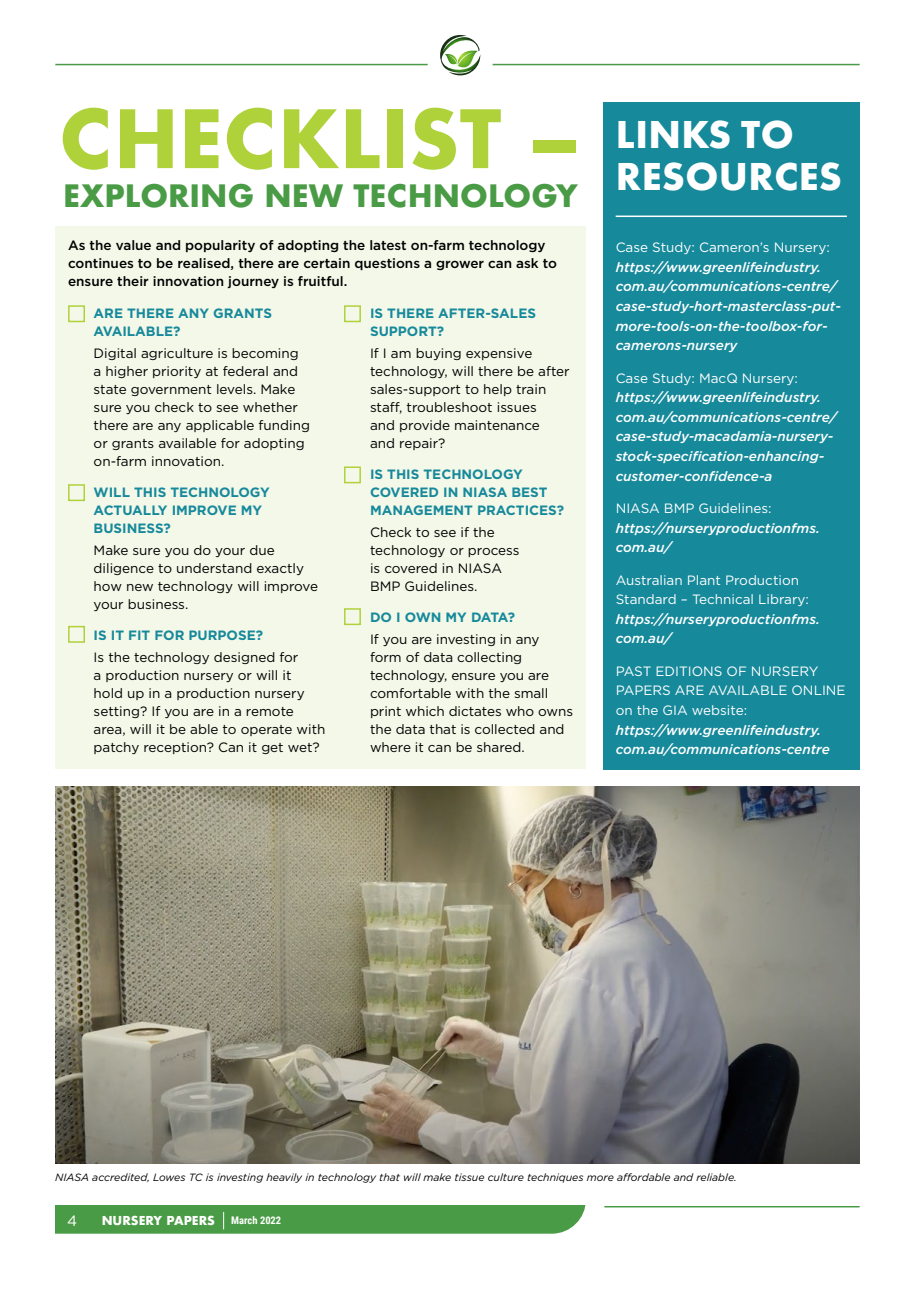
<style>
.page{position:relative;width:915px;height:1289px;background:#fff}
.page>*{position:absolute;margin:0;border:0;box-sizing:border-box;transform-origin:0 0}
.t1{font:700 78px "Futura";color:#afd23b}
.t2{font:700 40.5px/42.2px "Futura PT";letter-spacing:.01em;color:#fff}
.t3{font:700 30px "Futura";color:#4a9b45}
.t4{font:15px "Gotham";color:#fff}
.t5{font:13.5px/18px "Gotham";color:#000}
.t6{font:italic 500 13.5px/19.6px "Gotham";color:#fff}
.t7{font:13.5px/19.6px "Gotham";color:#fff}
.t8{font:700 13.5px/18px "Gotham";color:#16899b}
.t9{font:500 13.5px/18px "Gotham";color:#000}
.t10{font:700 13.5px "Gotham";letter-spacing:-.04em;color:#16899b}
.t11{font:700 12px "Futura";color:#fff}
.t12{font:italic 10.5px "Gotham";color:#000}
.t13{font:700 10.5px "Roboto Condensed";color:#fff}
.s1{font-size:79.5px}
</style>
<div class="page">
<hr style="left:492px;top:64px;width:367px;height:1px;background:#4a9b45">
<hr style="left:55px;top:64px;width:372px;height:1px;background:#4a9b45">
<svg style="left:440px;top:35px;width:40px;height:40px"></svg>
<div style="left:55px;top:227px;width:530px;height:542px;background:#f4f8e9"></div>
<hr style="left:604px;top:1205px;width:255px;height:2px;background:#4a9b45">
<div style="left:602px;top:102px;width:257px;height:667px;background:#16899b"></div>
<hr style="left:615px;top:215px;width:231px;height:2px;background:#fff">
<div style="left:55px;top:1205px;width:530px;height:28px;background:#4a9b45"></div>
<img style="left:55px;top:786px;width:804px;height:377px">
<div style="left:68px;top:305px;width:17px;height:17px;border:1px solid #afd23b"></div>
<div style="left:68px;top:484px;width:17px;height:17px;border:1px solid #afd23b"></div>
<div style="left:344px;top:305px;width:17px;height:17px;border:1px solid #afd23b"></div>
<div style="left:344px;top:466px;width:17px;height:17px;border:1px solid #afd23b"></div>
<div style="left:344px;top:608px;width:17px;height:17px;border:1px solid #afd23b"></div>
<div style="left:68px;top:626px;width:17px;height:16px;border:1px solid #afd23b"></div>
<h1 class="t1" style="left:59px;top:82px;width:524px">CHECKLIST <span class="s1">–</span></h1>
<h3 class="t3" style="left:63px;top:174px;width:516px">EXPLORING NEW TECHNOLOGY</h3>
<p class="t9" style="left:68px;top:236px;width:490px">As the value and popularity of adopting the latest on-farm technology continues to be realised, there are certain questions a grower can ask to ensure their innovation journey is fruitful.</p>
<p class="t8" style="left:94px;top:304px;width:180px">ARE THERE ANY GRANTS<br>AVAILABLE?</p>
<p class="t5" style="left:94px;top:344px;width:218px">Digital agriculture is becoming<br>a higher priority at federal and state government levels. Make sure you check to see whether there are any applicable funding or grants available for adopting on-farm innovation.</p>
<p class="t8" style="left:94px;top:483px;width:177px">WILL THIS TECHNOLOGY<br>ACTUALLY IMPROVE MY<br>BUSINESS?</p>
<p class="t5" style="left:94px;top:541px;width:226px">Make sure you do your due diligence to understand exactly how new technology will improve your business.</p>
<p class="t8" style="left:94px;top:626px;width:171px">IS IT FIT FOR PURPOSE?</p>
<p class="t5" style="left:94px;top:648px;width:233px">Is the technology designed for<br>a production nursery or will it<br>hold up in a production nursery setting? If you are in a remote area, will it be able to operate with patchy reception? Can it get wet?</p>
<p class="t8" style="left:370px;top:304px;width:167px">IS THERE AFTER-SALES<br>SUPPORT?</p>
<p class="t5" style="left:370px;top:344px;width:201px">If I am buying expensive technology, will there be after sales-support to help train staff, troubleshoot issues<br>and provide maintenance<br>and repair?</p>
<p class="t8" style="left:370px;top:465px;width:195px">IS THIS TECHNOLOGY<br>COVERED IN NIASA BEST<br>MANAGEMENT PRACTICES?</p>
<p class="t5" style="left:370px;top:523px;width:151px">Check to see if the technology or process is covered in NIASA<br>BMP Guidelines.</p>
<p class="t10" style="left:370px;top:608px;width:146px">DO I OWN MY DATA?</p>
<p class="t5" style="left:370px;top:630px;width:204px">If you are investing in any form of data collecting technology, ensure you are comfortable with the small print which dictates who owns the data that is collected and where it can be shared.</p>
<h2 class="t2" style="left:615px;top:112px;width:227px">LINKS TO<br>RESOURCES</h2>
<p class="t7" style="left:615px;top:237px;width:215px">Case Study: Cameron’s Nursery:</p>
<p class="t6" style="left:615px;top:257px;width:227px">https://www.greenlifeindustry. com.au/communications-centre/ case-study-hort-masterclass-put&shy;more-tools-on-the-toolbox-for&shy;camerons-nursery</p>
<p class="t7" style="left:615px;top:368px;width:184px">Case Study: MacQ Nursery:</p>
<p class="t6" style="left:615px;top:387px;width:223px">https://www.greenlifeindustry. com.au/communications-centre/ case-study-macadamia-nursery&shy;stock-specification-enhancing&shy;customer-confidence-a</p>
<p class="t7" style="left:615px;top:498px;width:157px">NIASA BMP Guidelines:</p>
<p class="t6" style="left:615px;top:518px;width:206px">https://nurseryproductionfms. com.au/</p>
<p class="t7" style="left:615px;top:569px;width:195px">Australian Plant Production<br>Standard – Technical Library:</p>
<p class="t6" style="left:615px;top:609px;width:206px">https://nurseryproductionfms. com.au/</p>
<p class="t7" style="left:615px;top:661px;width:231px">PAST EDITIONS OF NURSERY<br>PAPERS ARE AVAILABLE ONLINE on the GIA website:</p>
<p class="t6" style="left:615px;top:720px;width:216px">https://www.greenlifeindustry. com.au/communications-centre</p>
<p class="t12" style="left:55px;top:1169px;width:682px">NIASA accredited, Lowes TC is investing heavily in technology that will make tissue culture techniques more affordable and reliable.</p>
<p class="t4" style="left:67px;top:1210px;width:12px">4</p>
<p class="t11" style="left:102px;top:1211px;width:115px">NURSERY PAPERS</p>
<p class="t13" style="left:231px;top:1213px;width:51px">March 2022</p>
</div>
